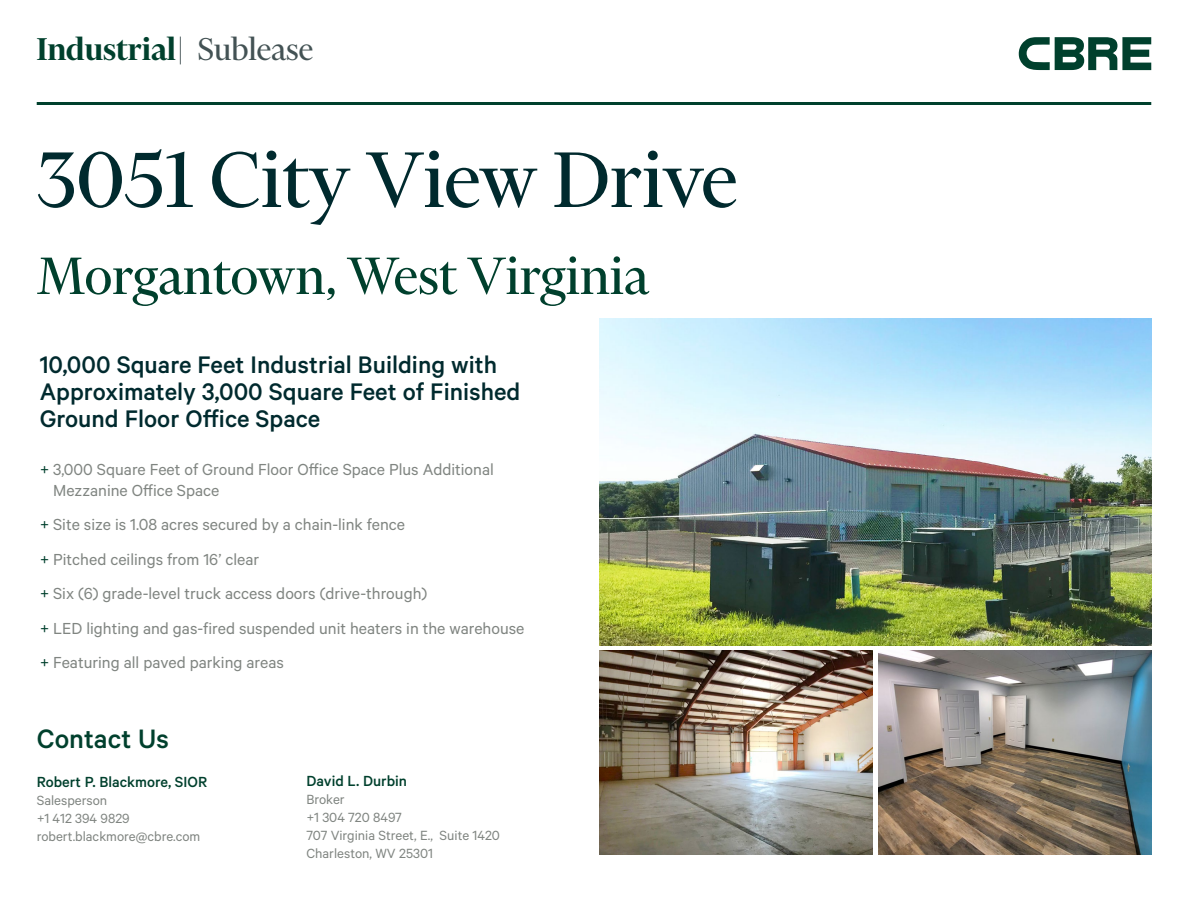
<style>
.page{position:relative;width:1188px;height:918px;background:#fff}
.page>*{position:absolute;margin:0;border:0;box-sizing:border-box;transform-origin:0 0}
.t1{font:90px "Financier Display";color:#002a2e}
.t2{font:60px "Financier Display";color:#00402d}
.t3{font:600 36px "Financier Display";color:#00402d}
.t4{font:500 30px "Calibre";color:#00402d}
.t5{font:500 27px/27px "Calibre";color:#002a2e}
.t6{font:18px/34.5px "Calibre";color:#808581}
.t7{font:500 16.5px "Calibre";color:#00402d}
.t8{font:15px/18px "Calibre";color:#808581}
.s1{font-weight:400;color:#435254}
.s2{color:#00402d}
</style>
<div class="page">
<svg style="left:1019px;top:37px;width:132px;height:33px"></svg>
<hr style="left:37px;top:102px;width:1114px;height:3px;background:#00402d">
<img style="left:600px;top:319px;width:551px;height:326px">
<img style="left:600px;top:651px;width:272px;height:204px">
<img style="left:879px;top:651px;width:272px;height:204px">
<h3 class="t3" style="left:37px;top:25px;width:278px">Industrial<span class="s1">| Sublease</span></h3>
<h1 class="t1" style="left:37px;top:133px;width:703px">3051 City View Drive</h1>
<h2 class="t2" style="left:37px;top:245px;width:613px">Morgantown, West Virginia</h2>
<h3 class="t5" style="left:40px;top:350px;width:482px">10,000 Square Feet Industrial Building with<br>Approximately 3,000 Square Feet of Finished<br>Ground Floor Office Space</h3>
<p class="t6" style="left:53px;top:458px;width:442px;line-height:21px;text-indent:-14px"><span class="s2">+</span> 3,000 Square Feet of Ground Floor Office Space Plus Additional<br>Mezzanine Office Space</p>
<p class="t6" style="left:40px;top:507px;width:486px"><span class="s2">+</span> Site size is 1.08 acres secured by a chain-link fence<br><span class="s2">+</span> Pitched ceilings from 16’ clear<br><span class="s2">+</span> Six (6) grade-level truck access doors (drive-through)<br><span class="s2">+</span> LED lighting and gas-fired suspended unit heaters in the warehouse <span class="s2">+</span> Featuring all paved parking areas</p>
<h3 class="t4" style="left:37px;top:722px;width:134px">Contact Us</h3>
<p class="t7" style="left:37px;top:772px;width:172px">Robert P. Blackmore, SIOR</p>
<p class="t8" style="left:37px;top:791px;width:165px">Salesperson<br>+1 412 394 9829 robert.blackmore@cbre.com</p>
<p class="t7" style="left:306px;top:772px;width:102px">David L. Durbin</p>
<p class="t8" style="left:306px;top:790px;width:195px">Broker<br>+1 304 720 8497<br>707 Virginia Street, E., Suite 1420<br>Charleston, WV 25301</p>
</div>
